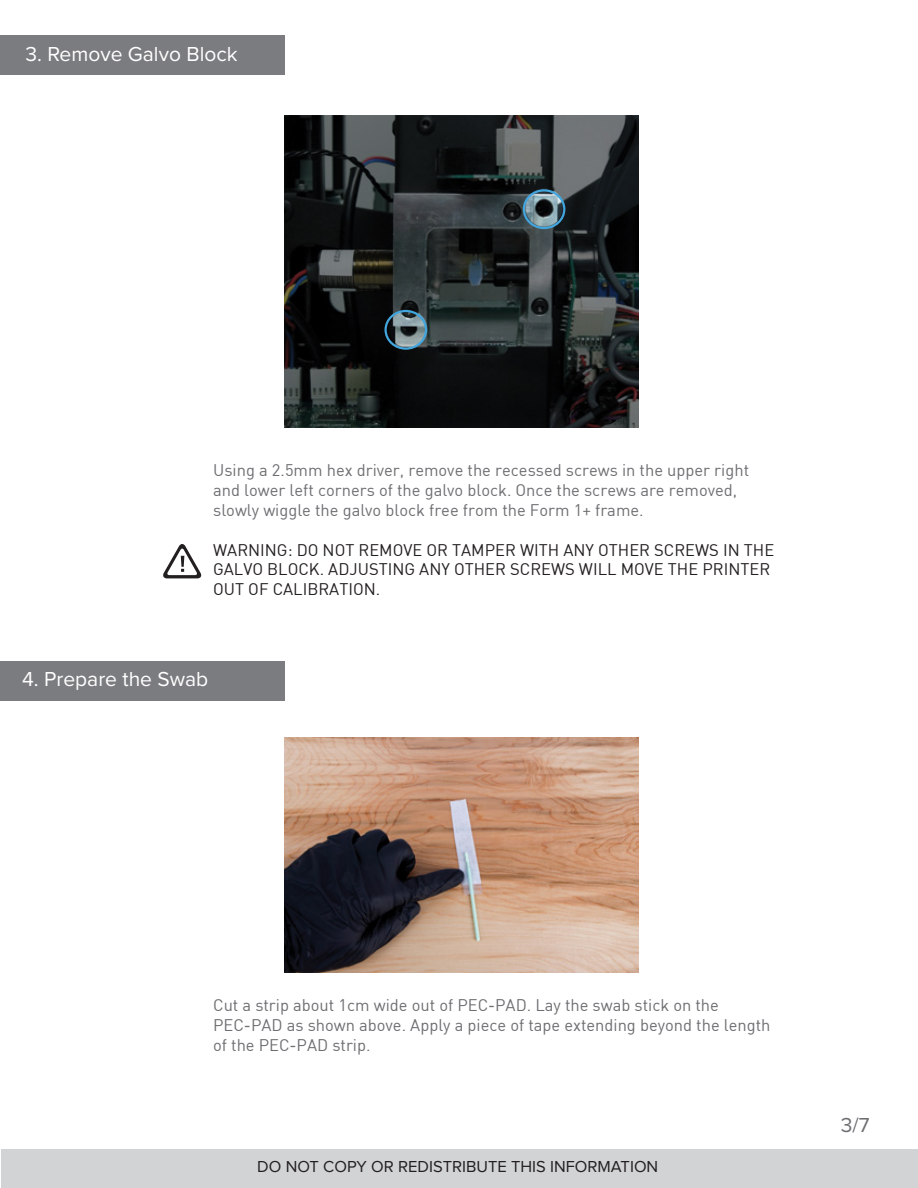
<style>
.page{position:relative;width:918px;height:1188px;background:#fff}
.page>*{position:absolute;margin:0;border:0;box-sizing:border-box;transform-origin:0 0}
.t1{font:21px "Proxima Nova";color:#fff}
.t2{font:21px "Proxima Nova";color:#6d6e71}
.t3{font:16.5px/19.8px "DIN";color:#6d6e71}
.t4{font:16.5px/19.8px "DIN";color:#231f20}
.t5{font:16.5px "Proxima Nova";color:#231f20}
</style>
<div class="page">
<div style="left:0;top:35px;width:285px;height:40px;background:#7b7c7f"></div>
<div style="left:1px;top:1149px;width:917px;height:39px;background:#d1d3d4"></div>
<img style="left:285px;top:115px;width:354px;height:312px">
<div style="left:384px;top:310px;width:43px;height:40px;border:2px solid #42a5dd;border-radius:50%"></div>
<div style="left:523px;top:189px;width:42px;height:40px;border:2px solid #42a5dd;border-radius:50%"></div>
<div style="left:0;top:661px;width:285px;height:39px;background:#7b7c7f"></div>
<img style="left:285px;top:738px;width:354px;height:234px">
<svg style="left:163px;top:544px;width:39px;height:34px"></svg>
<p class="t1" style="left:25px;top:44px;width:214px">3. Remove Galvo Block</p>
<p class="t3" style="left:213px;top:460px;width:537px">Using a 2.5mm hex driver, remove the recessed screws in the upper right and lower left corners of the galvo block. Once the screws are removed, slowly wiggle the galvo block free from the Form 1+ frame.</p>
<p class="t4" style="left:213px;top:539px;width:563px">WARNING: DO NOT REMOVE OR TAMPER WITH ANY OTHER SCREWS IN THE<br>GALVO BLOCK. ADJUSTING ANY OTHER SCREWS WILL MOVE THE PRINTER<br>OUT OF CALIBRATION.</p>
<p class="t1" style="left:22px;top:669px;width:188px">4. Prepare the Swab</p>
<p class="t3" style="left:213px;top:995px;width:559px">Cut a strip about 1cm wide out of PEC-PAD. Lay the swab stick on the<br>PEC-PAD as shown above. Apply a piece of tape extending beyond the length of the PEC-PAD strip.</p>
<p class="t5" style="left:257px;top:1159px;width:403px">DO NOT COPY OR REDISTRIBUTE THIS INFORMATION</p>
<p class="t2" style="left:841px;top:1116px;width:30px">3/7</p>
</div>
